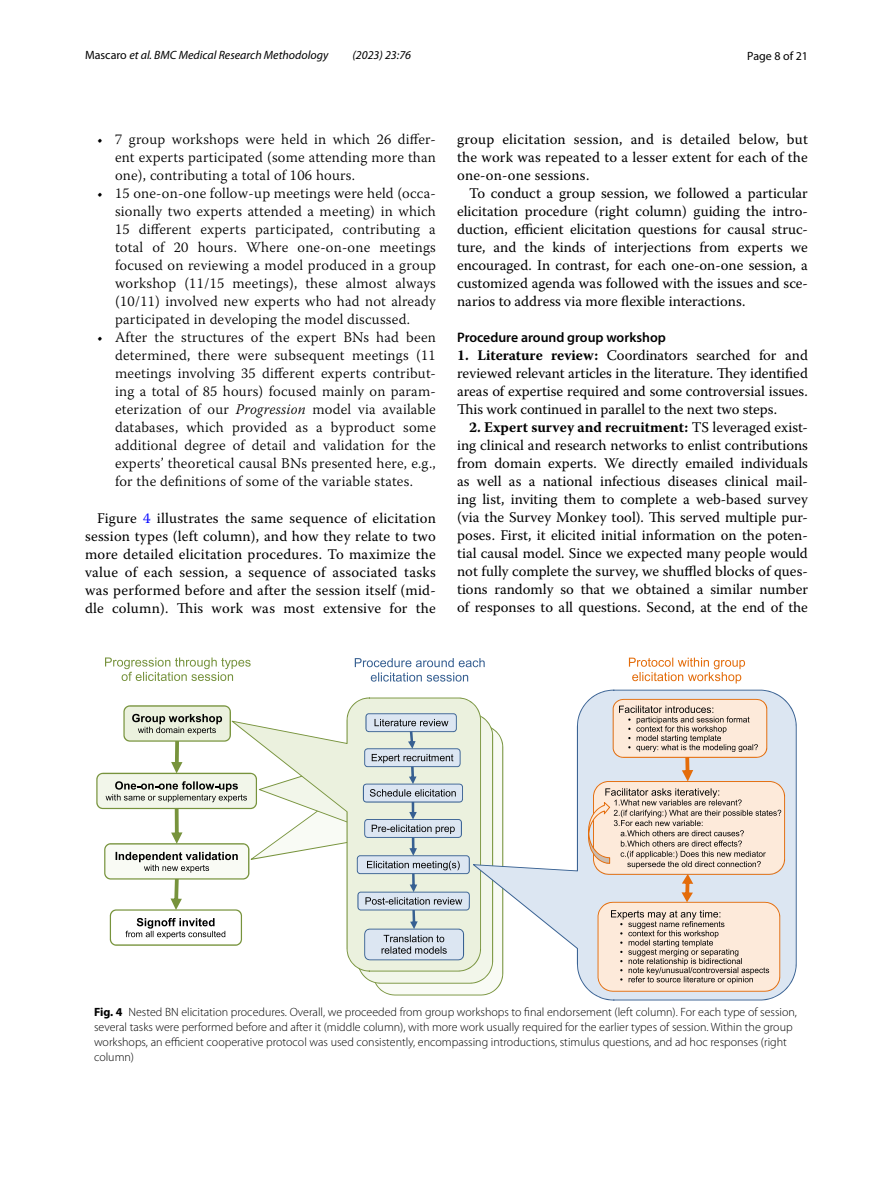
<style>
.page{position:relative;width:893px;height:1187px;background:#fff}
.page>*{position:absolute;margin:0;border:0;box-sizing:border-box;transform-origin:0 0}
.t1{font:14.7px/18px "Warnock Pro";color:#000;text-align:justify}
.t2{font:300 14.7px/18px "Warnock Pro";letter-spacing:.015em;color:#000;text-align:justify}
.t3{font:600 13.8px "Myriad Pro";color:#000}
.t4{font:300 12px/15px "Myriad Pro";color:#000}
.t5{font:italic 12px "Myriad Pro";color:#000}
.t6{font:12px "Myriad Pro";color:#000}
.s1{font-style:normal}
.s2{font-style:italic}
.s3{color:#00f}
.s4{font-weight:700}
</style>
<div class="page">
<svg style="left:360px;top:971px;width:113px;height:12px"></svg>
<svg style="left:232px;top:697px;width:241px;height:274px"></svg>
<svg style="left:473px;top:689px;width:324px;height:311px"></svg>
<svg style="left:96px;top:705px;width:161px;height:240px"></svg>
<svg style="left:357px;top:713px;width:113px;height:247px;background:#ccd6d5"></svg>
<svg style="left:105px;top:657px;width:146px;height:24px"></svg>
<svg style="left:355px;top:658px;width:130px;height:23px"></svg>
<svg style="left:629px;top:657px;width:116px;height:26px"></svg>
<svg style="left:587px;top:699px;width:198px;height:292px;background:#e0d3c9"></svg>
<p class="t5" style="left:85px;top:48px;width:245px"><span class="s1">Mascaro</span> et al. BMC Medical Research Methodology</p>
<p class="t5" style="left:352px;top:48px;width:60px">(2023) 23:76</p>
<p class="t6" style="left:747px;top:48px;width:62px">Page 8 of 21</p>
<p class="t2" style="left:115px;top:130px;width:322px;text-indent:-18px">• 7 group workshops were held in which 26 differ&shy;ent experts participated (some attending more than one), contributing a total of 106 hours.</p>
<p class="t2" style="left:115px;top:184px;width:322px;text-indent:-18px">• 15 one-on-one follow-up meetings were held (occa&shy;sionally two experts attended a meeting) in which 15 different experts participated, contributing a total of 20 hours. Where one-on-one meetings focused on reviewing a model produced in a group workshop (11/15 meetings), these almost always (10/11) involved new experts who had not already participated in developing the model discussed.</p>
<p class="t2" style="left:115px;top:328px;width:322px;text-indent:-18px">• After the structures of the expert BNs had been determined, there were subsequent meetings (11 meetings involving 35 different experts contribut&shy;ing a total of 85 hours) focused mainly on param&shy;eterization of our <span class="s2">Progression</span> model via available databases, which provided as a byproduct some additional degree of detail and validation for the experts’ theoretical causal BNs presented here, e.g., for the definitions of some of the variable states.</p>
<p class="t1" style="left:85px;top:508px;width:352px;text-indent:12px">Figure <span class="s3">4</span> illustrates the same sequence of elicitation session types (left column), and how they relate to two more detailed elicitation procedures. To maximize the value of each session, a sequence of associated tasks was performed before and after the session itself (mid&shy;dle column). This work was most extensive for the</p>
<p class="t1" style="left:457px;top:130px;width:352px">group elicitation session, and is detailed below, but the work was repeated to a lesser extent for each of the one-on-one sessions.</p>
<p class="t1" style="left:457px;top:184px;width:352px;text-indent:12px">To conduct a group session, we followed a particular elicitation procedure (right column) guiding the intro&shy;duction, efficient elicitation questions for causal struc&shy;ture, and the kinds of interjections from experts we encouraged. In contrast, for each one-on-one session, a customized agenda was followed with the issues and sce&shy;narios to address via more flexible interactions.</p>
<p class="t3" style="left:457px;top:328px;width:210px">Procedure around group workshop</p>
<p class="t1" style="left:457px;top:346px;width:352px"><span class="s4">1. Literature review:</span> Coordinators searched for and reviewed relevant articles in the literature. They identified areas of expertise required and some controversial issues.<br>This work continued in parallel to the next two steps.</p>
<p class="t1" style="left:457px;top:418px;width:352px;text-indent:12px"><span class="s4">2. Expert survey and recruitment:</span> TS leveraged exist&shy;ing clinical and research networks to enlist contributions from domain experts. We directly emailed individuals as well as a national infectious diseases clinical mail&shy;ing list, inviting them to complete a web-based survey (via the Survey Monkey tool). This served multiple pur&shy;poses. First, it elicited initial information on the poten&shy;tial causal model. Since we expected many people would not fully complete the survey, we shuffled blocks of ques&shy;tions randomly so that we obtained a similar number of responses to all questions. Second, at the end of the</p>
<p class="t4" style="left:94px;top:1004px;width:704px"><span class="s4">Fig. 4</span> Nested BN elicitation procedures. Overall, we proceeded from group workshops to final endorsement (left column). For each type of session, several tasks were performed before and after it (middle column), with more work usually required for the earlier types of session. Within the group workshops, an efficient cooperative protocol was used consistently, encompassing introductions, stimulus questions, and ad hoc responses (right column)</p>
</div>
